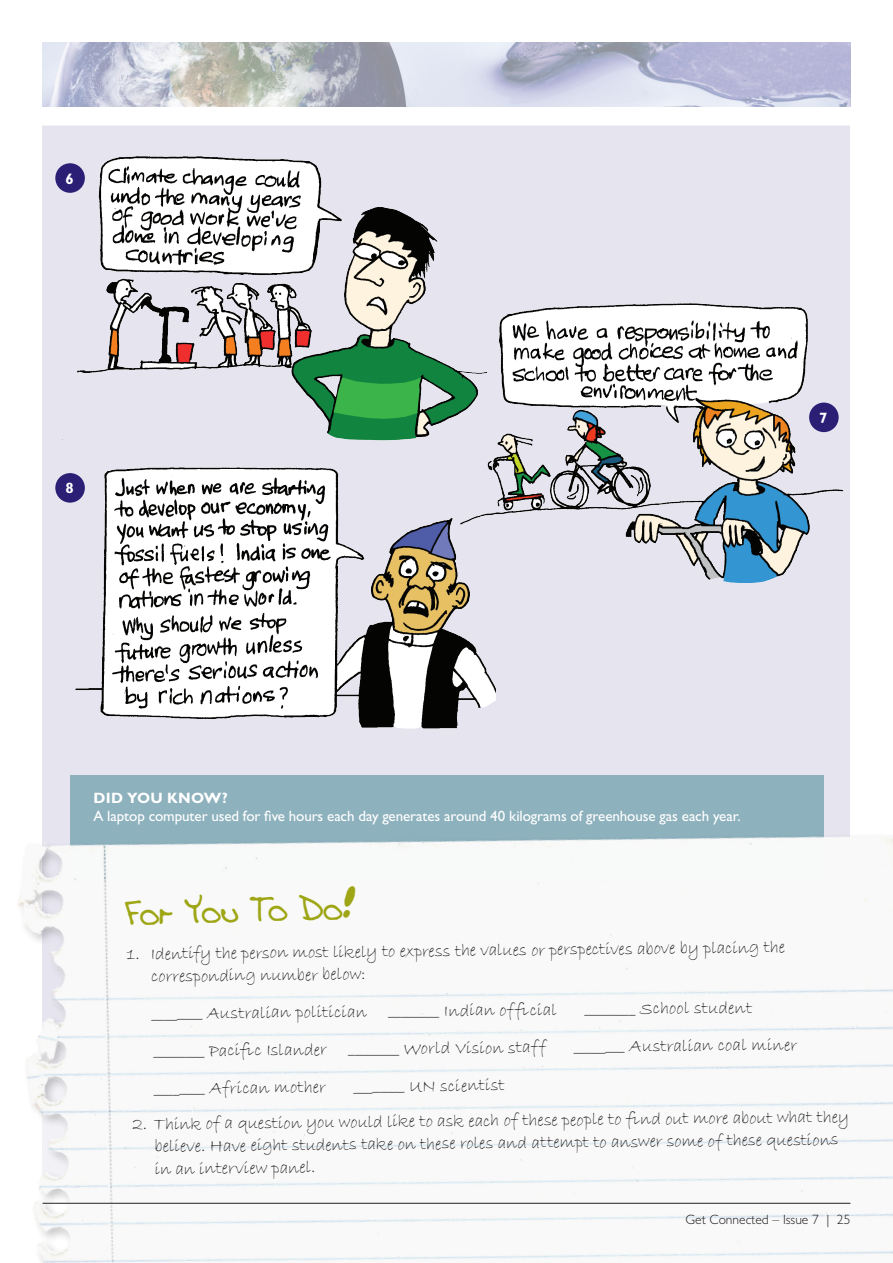
<style>
.page{position:relative;width:893px;height:1263px;background:#fff}
.page>*{position:absolute;margin:0;border:0;box-sizing:border-box;transform-origin:0 0}
.Sub_Headers{font:37.5px "A Enigma Scrawl 4 BRK";color:#9ea615}
.t1{font:18px/21.6px "Bradley Hand ITC Std";color:#231f20}
.t2{font:15px/18px "Gill Sans";letter-spacing:-.005em;color:#fff}
.Sub_Heading_Regular{font:700 15px "Gill Sans";color:#fff}
.t3{font:300 13.5px "Gill Sans";color:#231f20}
.s1{font-weight:700}
.s2{font-family:"Gill Sans";font-weight:300;font-size:12.75px}
</style>
<div class="page">
<div style="left:43px;top:126px;width:807px;height:896px;background:#e6e4ee"></div>
<img style="left:57px;top:156px;width:381px;height:269px">
<img style="left:425px;top:281px;width:419px;height:302px">
<img style="left:61px;top:425px;width:435px;height:304px">
<img style="left:18px;top:786px;width:875px;height:477px">
<div style="left:55px;top:163px;width:30px;height:30px;background:#2b1f75;border-radius:50%"></div>
<div style="left:809px;top:403px;width:30px;height:29px;background:#2b1f75;border-radius:50%"></div>
<div style="left:55px;top:473px;width:30px;height:30px;background:#2b1f75;border-radius:50%"></div>
<hr style="left:43px;top:1203px;width:807px;height:1px;background:#231f20">
<img style="left:43px;top:43px;width:807px;height:63px">
<p class="Sub_Heading_Regular" style="left:65px;top:170px;width:10px">6</p>
<p class="Sub_Heading_Regular" style="left:65px;top:479px;width:10px">8</p>
<p class="Sub_Heading_Regular" style="left:819px;top:409px;width:10px">7</p>
<p class="t2" style="left:94px;top:788px;width:649px"><span class="s1">DID YOU KNOW?<br></span>A laptop computer used for five hours each day generates around 40 kilograms of greenhouse gas each year.</p>
<p class="Sub_Headers" style="left:124px;top:891px;width:233px;rotate:-2deg">For You To Do!</p>
<p class="t1" style="left:151px;top:946px;width:636px;line-height:21px;text-indent:-24px;rotate:-1deg">1. Identify the person most likely to express the values or perspectives above by placing the corresponding number below:</p>
<p class="t1" style="left:151px;top:1005px;width:217px;rotate:-1deg"><span class="s2">________</span> Australian politician</p>
<p class="t1" style="left:388px;top:1002px;width:170px;rotate:-1deg"><span class="s2">________</span> Indian offi cial</p>
<p class="t1" style="left:584px;top:1000px;width:169px;rotate:-1deg"><span class="s2">________</span> School student</p>
<p class="t1" style="left:153px;top:1042px;width:175px;rotate:-1deg"><span class="s2">________</span> Pacifi c Islander</p>
<p class="t1" style="left:348px;top:1040px;width:199px;rotate:-1deg"><span class="s2">________</span> World Vision staff</p>
<p class="t1" style="left:573px;top:1038px;width:225px;rotate:-1deg"><span class="s2">________</span> Australian coal miner</p>
<p class="t1" style="left:154px;top:1079px;width:174px;rotate:-1deg"><span class="s2">________</span> African mother</p>
<p class="t1" style="left:353px;top:1077px;width:153px;rotate:-1deg"><span class="s2">________</span> UN scientist</p>
<p class="t1" style="left:154px;top:1116px;width:697px;text-indent:-21px;rotate:-1deg">2. Think of a question you would like to ask each of these people to fi nd out more about what they believe. Have eight students take on these roles and attempt to answer some of these questions in an interview panel.</p>
<p class="t3" style="left:685px;top:1212px;width:166px">Get Connected – Issue 7 | 25</p>
</div>
